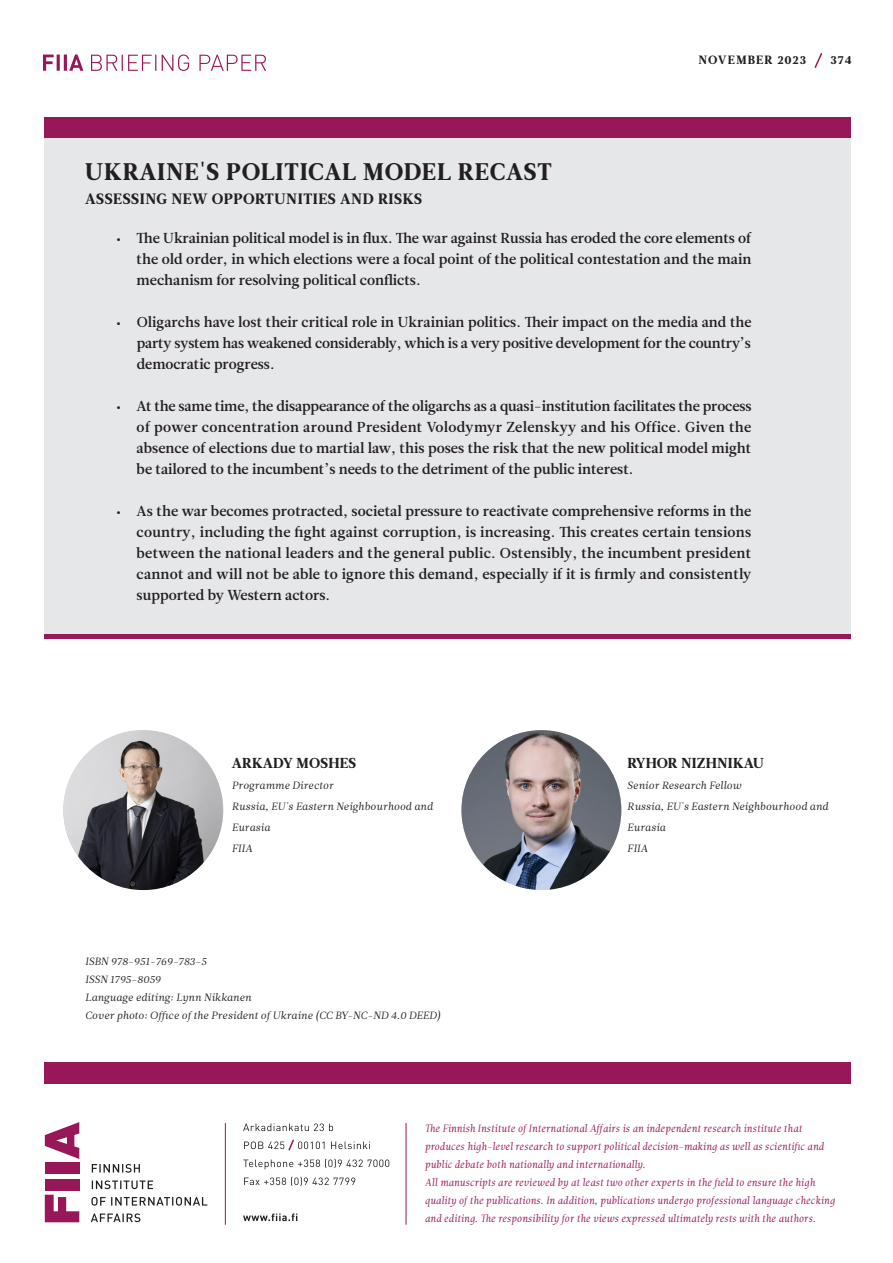
<style>
.page{position:relative;width:893px;height:1263px;background:#fff}
.page>*{position:absolute;margin:0;border:0;box-sizing:border-box;transform-origin:0 0}
.t1{font:24px "Leitura News Roman 4";letter-spacing:.035em;color:#231f20}
.t2{font:15px "Leitura News Roman 4";letter-spacing:.035em;color:#231f20}
.t3{font:14.4px/21px "Leitura News Roman 3";color:#231f20;text-align:justify}
.t4{font:14.4px "Leitura News Roman 4";letter-spacing:.015em;color:#231f20}
.t5{font:12px "Leitura News Roman 4";letter-spacing:.08em;color:#231f20}
.t6{font:10.5px/18px "Leitura Italic 1";color:#971758}
.t7{font:10.5px/21px "Leitura News Italic 1";color:#231f20}
</style>
<div class="page">
<svg style="left:243px;top:1213px;width:54px;height:8px"></svg>
<svg style="left:244px;top:1176px;width:111px;height:10px"></svg>
<svg style="left:243px;top:1158px;width:146px;height:11px"></svg>
<svg style="left:243px;top:1123px;width:90px;height:8px"></svg>
<svg style="left:244px;top:1139px;width:126px;height:12px"></svg>
<svg style="left:91px;top:55px;width:175px;height:16px"></svg>
<svg style="left:43px;top:55px;width:40px;height:16px"></svg>
<div style="left:44px;top:117px;width:806px;height:21px;background:#971758"></div>
<div style="left:44px;top:1062px;width:806px;height:21px;background:#971758"></div>
<hr style="left:225px;top:1123px;width:1px;height:102px;background:#971758">
<hr style="left:406px;top:1123px;width:1px;height:102px;background:#971758">
<div style="left:45px;top:1180px;width:34px;height:11px;background:#971758"></div>
<svg style="left:45px;top:1195px;width:34px;height:27px"></svg>
<div style="left:45px;top:1162px;width:34px;height:11px;background:#971758"></div>
<svg style="left:45px;top:1122px;width:34px;height:37px"></svg>
<svg style="left:91px;top:1213px;width:49px;height:9px"></svg>
<svg style="left:91px;top:1197px;width:116px;height:8px"></svg>
<svg style="left:92px;top:1180px;width:61px;height:9px"></svg>
<svg style="left:92px;top:1164px;width:48px;height:8px"></svg>
<div style="left:44px;top:138px;width:806px;height:500px;background:#e6e7e9"></div>
<div style="left:44px;top:634px;width:806px;height:5px;background:#971758"></div>
<svg style="left:814px;top:53px;width:8px;height:15px"></svg>
<img style="left:63px;top:730px;width:160px;height:160px;border-radius:80px">
<img style="left:461px;top:730px;width:160px;height:160px;border-radius:80px">
<p class="t5" style="left:699px;top:53px;width:109px">NOVEMBER 2023</p>
<p class="t5" style="left:830px;top:53px;width:23px">374</p>
<h2 class="t1" style="left:85px;top:157px;width:468px">UKRAINE'S POLITICAL MODEL RECAST</h2>
<p class="t2" style="left:85px;top:189px;width:339px">ASSESSING NEW OPPORTUNITIES AND RISKS</p>
<p class="t3" style="left:137px;top:228px;width:617px;text-indent:-21px">• Te Ukrainian political model is in fux. Te war against Russia has eroded the core elements of the old order, in which elections were a focal point of the political contestation and the main mechanism for resolving political conficts.</p>
<p class="t3" style="left:137px;top:312px;width:616px;text-indent:-21px">• Oligarchs have lost their critical role in Ukrainian politics. Teir impact on the media and the party system has weakened considerably, which is a very positive development for the country’s democratic progress.</p>
<p class="t3" style="left:137px;top:396px;width:616px;text-indent:-21px">• At the same time, the disappearance of the oligarchs as a quasi-institution facilitates the process of power concentration around President Volodymyr Zelenskyy and his Office. Given the absence of elections due to martial law, this poses the risk that the new political model might be tailored to the incumbent’s needs to the detriment of the public interest.</p>
<p class="t3" style="left:137px;top:501px;width:616px;text-indent:-21px">• As the war becomes protracted, societal pressure to reactivate comprehensive reforms in the country, including the fght against corruption, is increasing. Tis creates certain tensions between the national leaders and the general public. Ostensibly, the incumbent president cannot and will not be able to ignore this demand, especially if it is frmly and consistently supported by Western actors.</p>
<p class="t4" style="left:232px;top:754px;width:126px">ARKADY MOSHES</p>
<p class="t7" style="left:232px;top:775px;width:202px">Programme Director<br>Russia, EU's Eastern Neighbourhood and<br>Eurasia<br>FIIA</p>
<p class="t7" style="left:85px;top:953px;width:357px;line-height:18px">ISBN 978-951-769-783-5<br>ISSN 1795-8059<br>Language editing: Lynn Nikkanen<br>Cover photo: Ofce ofthe President ofUkraine (CC BY-NC-ND 4.0 DEED)</p>
<p class="t4" style="left:627px;top:754px;width:138px">RYHOR NIZHNIKAU</p>
<p class="t7" style="left:627px;top:775px;width:202px">Senior Research Fellow<br>Russia, EU's Eastern Neighbourhood and<br>Eurasia<br>FIIA</p>
<p class="t6" style="left:425px;top:1119px;width:412px">The Finnish Institute of International Affairs is an independent research institute that produces high-level research to support political decision-making as well as scientific and public debate both nationally and internationally.<br>All manuscripts are reviewed by at least two other experts in the field to ensure the high quality of the publications. In addition, publications undergo professional language checking and editing. The responsibility for the views expressed ultimately rests with the authors.</p>
</div>
